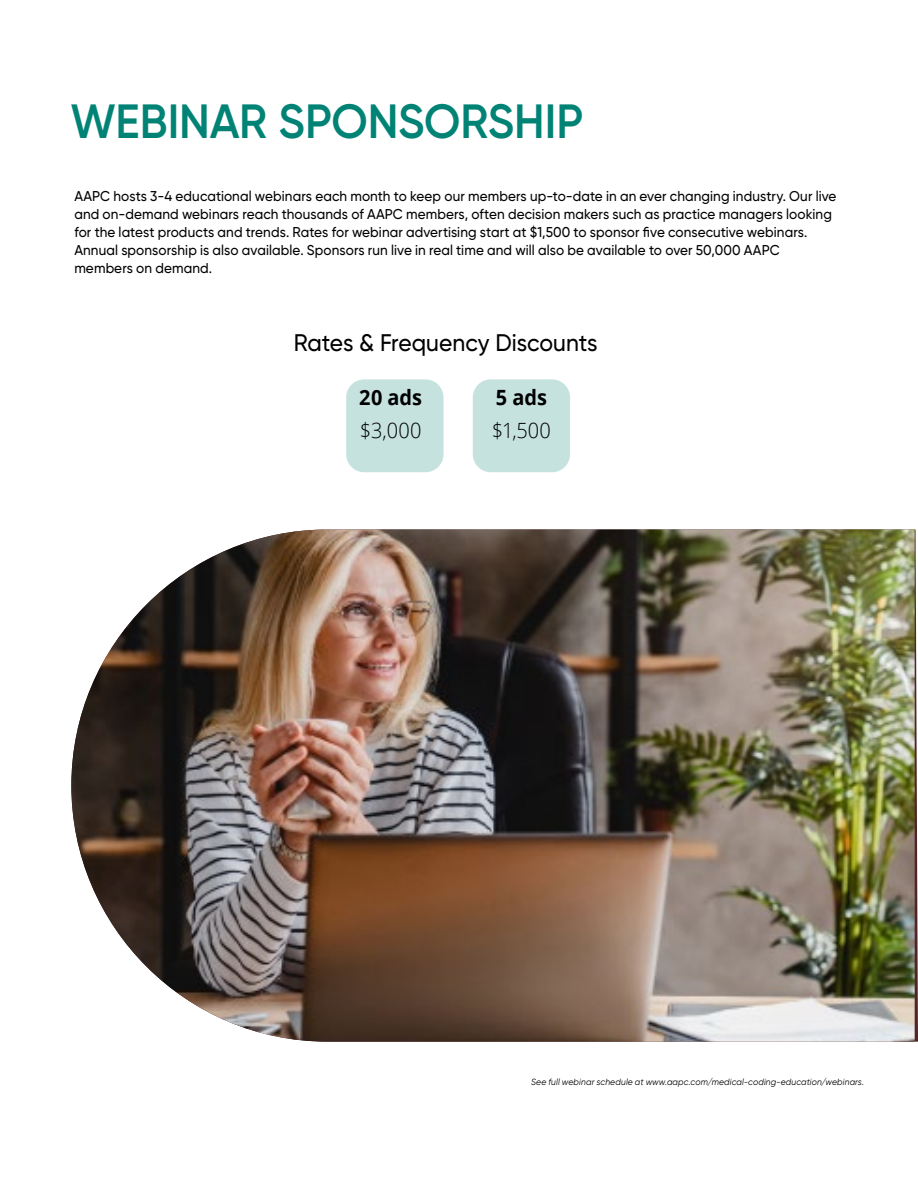
<style>
.page{position:relative;width:918px;height:1188px;background:#fff}
.page>*{position:absolute;margin:0;border:0;box-sizing:border-box;transform-origin:0 0}
.t1{font:600 48px "Gilroy";letter-spacing:-.005em;color:#008375;scale:.95 1}
.t2{font:500 24px "Gilroy";letter-spacing:-.005em;color:#000;scale:.95 1}
.t3{font:300 21px "Open Sans";letter-spacing:.015em;color:#000;scale:.95 1}
.t4{font:700 21px "Open Sans";letter-spacing:.005em;color:#000;scale:.95 1}
.t5{font:500 14.25px/18px "Gilroy";letter-spacing:.005em;color:#000;scale:.95 1}
.t6{font:italic 9px "Gilroy";letter-spacing:.015em;color:#000;scale:.95 1}
</style>
<div class="page">
<div style="left:346px;top:379px;width:98px;height:93px;background:#c5e2df;border-radius:18px"></div>
<div style="left:473px;top:379px;width:97px;height:93px;background:#c5e2df;border-radius:18px"></div>
<img style="left:71px;top:530px;width:844px;height:512px">
<h1 class="t1" style="left:70px;top:92px;width:541px">WEBINAR SPONSORSHIP</h1>
<p class="t5" style="left:74px;top:186px;width:804px">AAPC hosts 3-4 educational webinars each month to keep our members up-to-date in an ever changing industry. Our live and on-demand webinars reach thousands of AAPC members, often decision makers such as practice managers looking for the latest products and trends. Rates for webinar advertising start at $1,500 to sponsor five consecutive webinars.<br>Annual sponsorship is also available. Sponsors run live in real time and will also be available to over 50,000 AAPC members on demand.</p>
<h2 class="t2" style="left:294px;top:328px;width:321px">Rates &amp; Frequency Discounts</h2>
<h3 class="t4" style="left:359px;top:383px;width:68px">20 ads</h3>
<h3 class="t3" style="left:360px;top:416px;width:66px">$3,000</h3>
<h3 class="t4" style="left:496px;top:383px;width:55px">5 ads</h3>
<h3 class="t3" style="left:492px;top:416px;width:64px">$1,500</h3>
<p class="t6" style="left:531px;top:1076px;width:352px">See full webinar schedule at www.aapc.com/medical-coding-education/webinars.</p>
</div>
